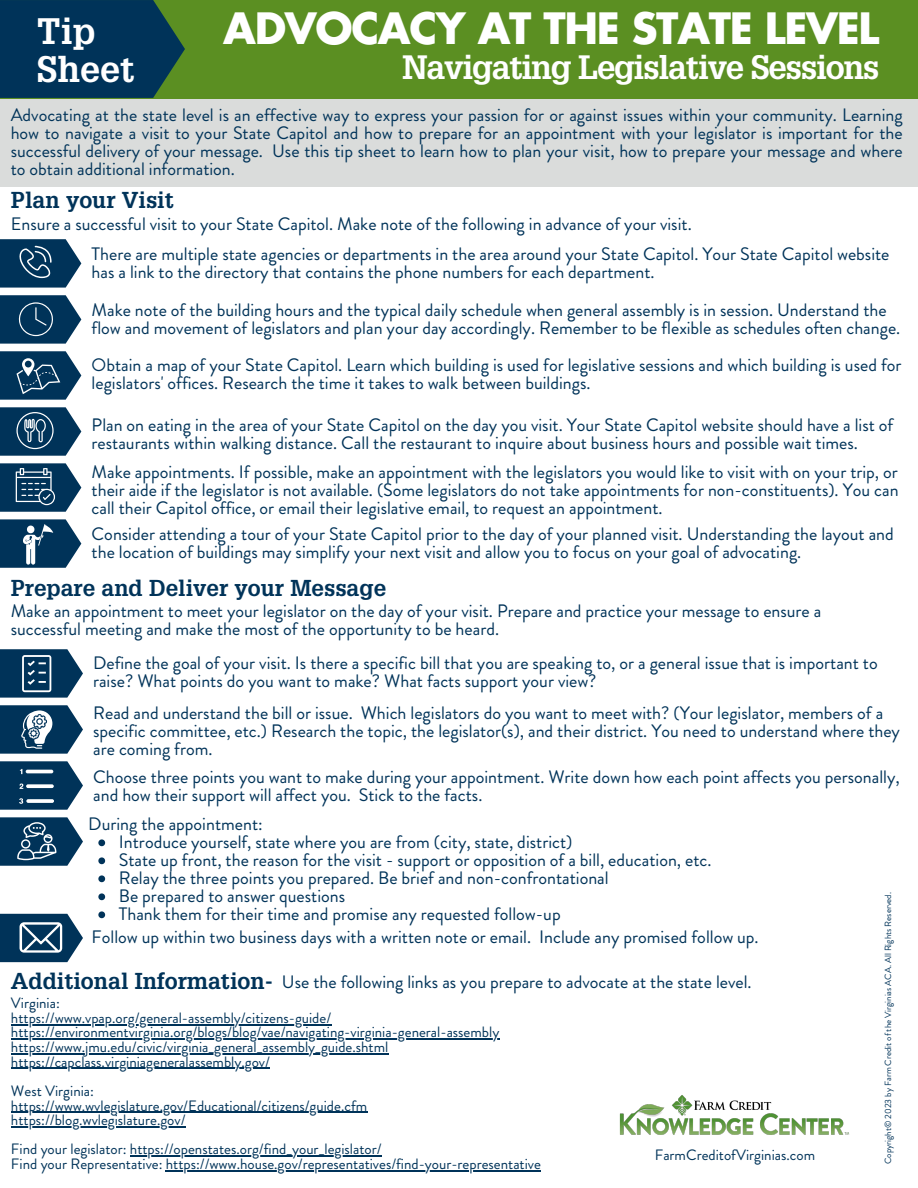
<style>
.page{position:relative;width:918px;height:1188px;background:#fff}
.page>*{position:absolute;margin:0;border:0;box-sizing:border-box;transform-origin:0 0}
.t1{font:700 42px "Futura LT Pro";letter-spacing:-.03em;color:#fff}
.t2{font:700 36px/37.2px "Glypha LT Pro";color:#fff}
.t3{font:700 33px "Glypha LT Pro";letter-spacing:-.04em;color:#fff}
.t4{font:700 22.5px "Glypha LT Pro";color:#003359}
.t5{font:18px/18px "Brandon Grotesque";color:#003359}
.t6{font:15px/14.7px "Brandon Grotesque";color:#003359}
.t7{font:9px "Brandon Grotesque";color:#003359}
</style>
<div class="page">
<div style="left:0;top:96px;width:918px;height:91px;background:#dadcdb"></div>
<div style="left:0;top:0;width:918px;height:99px;background:#5b8f22"></div>
<svg style="left:0;top:0;width:185px;height:98px;background:#073b54"></svg>
<svg style="left:0;top:295px;width:81px;height:49px;background:#244f70"></svg>
<svg style="left:0;top:351px;width:81px;height:49px;background:#2d5776"></svg>
<svg style="left:0;top:239px;width:81px;height:49px;background:#285373"></svg>
<svg style="left:0;top:407px;width:81px;height:49px;background:#2e5776"></svg>
<svg style="left:0;top:519px;width:81px;height:49px"></svg>
<svg style="left:11px;top:1025px;width:35px;height:14px"></svg>
<svg style="left:0;top:649px;width:83px;height:49px;background:#2e5877"></svg>
<svg style="left:0;top:705px;width:83px;height:49px"></svg>
<svg style="left:0;top:761px;width:83px;height:49px;background:#2f5978"></svg>
<svg style="left:0;top:817px;width:83px;height:49px;background:#315a79"></svg>
<svg style="left:0;top:913px;width:83px;height:50px"></svg>
<svg style="left:0;top:463px;width:81px;height:49px;background:#305978"></svg>
<svg style="left:98px;top:839px;width:7px;height:7px"></svg>
<svg style="left:98px;top:857px;width:7px;height:7px"></svg>
<svg style="left:98px;top:875px;width:7px;height:7px"></svg>
<svg style="left:98px;top:893px;width:7px;height:7px"></svg>
<svg style="left:98px;top:911px;width:7px;height:7px"></svg>
<hr style="left:11px;top:1024px;width:320px;height:1px;background:#003359">
<hr style="left:11px;top:1039px;width:488px;height:1px;background:#003359">
<hr style="left:11px;top:1053px;width:377px;height:1px;background:#003359">
<hr style="left:11px;top:1068px;width:259px;height:1px;background:#003359">
<hr style="left:11px;top:1112px;width:356px;height:1px;background:#003359">
<hr style="left:11px;top:1126px;width:174px;height:1px;background:#003359">
<hr style="left:130px;top:1156px;width:252px;height:1px;background:#003359">
<hr style="left:166px;top:1170px;width:375px;height:1px;background:#003359">
<img style="left:620px;top:1095px;width:229px;height:40px">
<h2 class="t2" style="left:37px;top:18px;width:99px">Tip<br>Sheet</h2>
<h1 class="t1" style="left:223px;top:10px;width:658px">ADVOCACY AT THE STATE LEVEL</h1>
<h3 class="t3" style="left:402px;top:56px;width:479px">Navigating Legislative Sessions</h3>
<p class="t5" style="left:11px;top:106px;width:894px;text-align:justify">Advocating at the state level is an effective way to express your passion for or against issues within your community. Learning how to navigate a visit to your State Capitol and how to prepare for an appointment with your legislator is important for the successful delivery of your message. Use this tip sheet to learn how to plan your visit, how to prepare your message and where to obtain additional information.</p>
<p class="t4" style="left:11px;top:192px;width:164px">Plan your Visit</p>
<p class="t5" style="left:11px;top:215px;width:682px">Ensure a successful visit to your State Capitol. Make note of the following in advance of your visit.</p>
<p class="t5" style="left:92px;top:245px;width:799px">There are multiple state agencies or departments in the area around your State Capitol. Your State Capitol website has a link to the directory that contains the phone numbers for each department.</p>
<p class="t5" style="left:92px;top:301px;width:810px">Make note of the building hours and the typical daily schedule when general assembly is in session. Understand the flow and movement of legislators and plan your day accordingly. Remember to be flexible as schedules often change.</p>
<p class="t5" style="left:92px;top:356px;width:811px">Obtain a map of your State Capitol. Learn which building is used for legislative sessions and which building is used for legislators' offices. Research the time it takes to walk between buildings.</p>
<p class="t5" style="left:92px;top:416px;width:803px">Plan on eating in the area of your State Capitol on the day you visit. Your State Capitol website should have a list of restaurants within walking distance. Call the restaurant to inquire about business hours and possible wait times.</p>
<p class="t5" style="left:92px;top:463px;width:809px;text-align:justify">Make appointments. If possible, make an appointment with the legislators you would like to visit with on your trip, or their aide if the legislator is not available. (Some legislators do not take appointments for non-constituents). You can call their Capitol office, or email their legislative email, to request an appointment.</p>
<p class="t5" style="left:92px;top:525px;width:804px">Consider attending a tour of your State Capitol prior to the day of your planned visit. Understanding the layout and the location of buildings may simplify your next visit and allow you to focus on your goal of advocating.</p>
<p class="t4" style="left:11px;top:580px;width:377px">Prepare and Deliver your Message</p>
<p class="t5" style="left:11px;top:602px;width:812px">Make an appointment to meet your legislator on the day of your visit. Prepare and practice your message to ensure a successful meeting and make the most of the opportunity to be heard.</p>
<p class="t5" style="left:93px;top:654px;width:786px">Define the goal of your visit. Is there a specific bill that you are speaking to, or a general issue that is important to raise? What points do you want to make? What facts support your view?</p>
<p class="t5" style="left:93px;top:704px;width:808px">Read and understand the bill or issue. Which legislators do you want to meet with? (Your legislator, members of a specific committee, etc.) Research the topic, the legislator(s), and their district. You need to understand where they are coming from.</p>
<p class="t5" style="left:93px;top:768px;width:808px">Choose three points you want to make during your appointment. Write down how each point affects you personally, and how their support will affect you. Stick to the facts.</p>
<p class="t5" style="left:88px;top:815px;width:176px">During the appointment:</p>
<p class="t5" style="left:119px;top:833px;width:594px">Introduce yourself, state where you are from (city, state, district)<br>State up front, the reason for the visit - support or opposition of a bill, education, etc.<br>Relay the three points you prepared. Be brief and non-confrontational<br>Be prepared to answer questions<br>Thank them for their time and promise any requested follow-up</p>
<p class="t5" style="left:92px;top:928px;width:669px">Follow up within two business days with a written note or email. Include any promised follow up.</p>
<p class="t4" style="left:11px;top:973px;width:264px">Additional Information-</p>
<p class="t6" style="left:11px;top:996px;width:490px">Virginia:<br>https://www.vpap.org/general-assembly/citizens-guide/ https://environmentvirginia.org/blogs/blog/vae/navigating-virginia-general-assembly https://www.jmu.edu/civic/virginia_general_assembly_guide.shtml https://capclass.virginiageneralassembly.gov/</p>
<p class="t6" style="left:11px;top:1084px;width:358px">West Virginia: https://www.wvlegislature.gov/Educational/citizens/guide.cfm https://blog.wvlegislature.gov/</p>
<p class="t6" style="left:11px;top:1142px;width:531px">Find your legislator: https://openstates.org/find_your_legislator/<br>Find your Representative: https://www.house.gov/representatives/find-your-representative</p>
<p class="t5" style="left:282px;top:973px;width:471px">Use the following links as you prepare to advocate at the state level.</p>
<p class="t6" style="left:655px;top:1148px;width:162px">FarmCreditofVirginias.com</p>
<p class="t7" style="left:882px;top:1164px;width:273px;rotate:-90deg">Copyright© 2023 by Farm Credit of the Virginias ACA. All Rights Reserved.</p>
</div>
